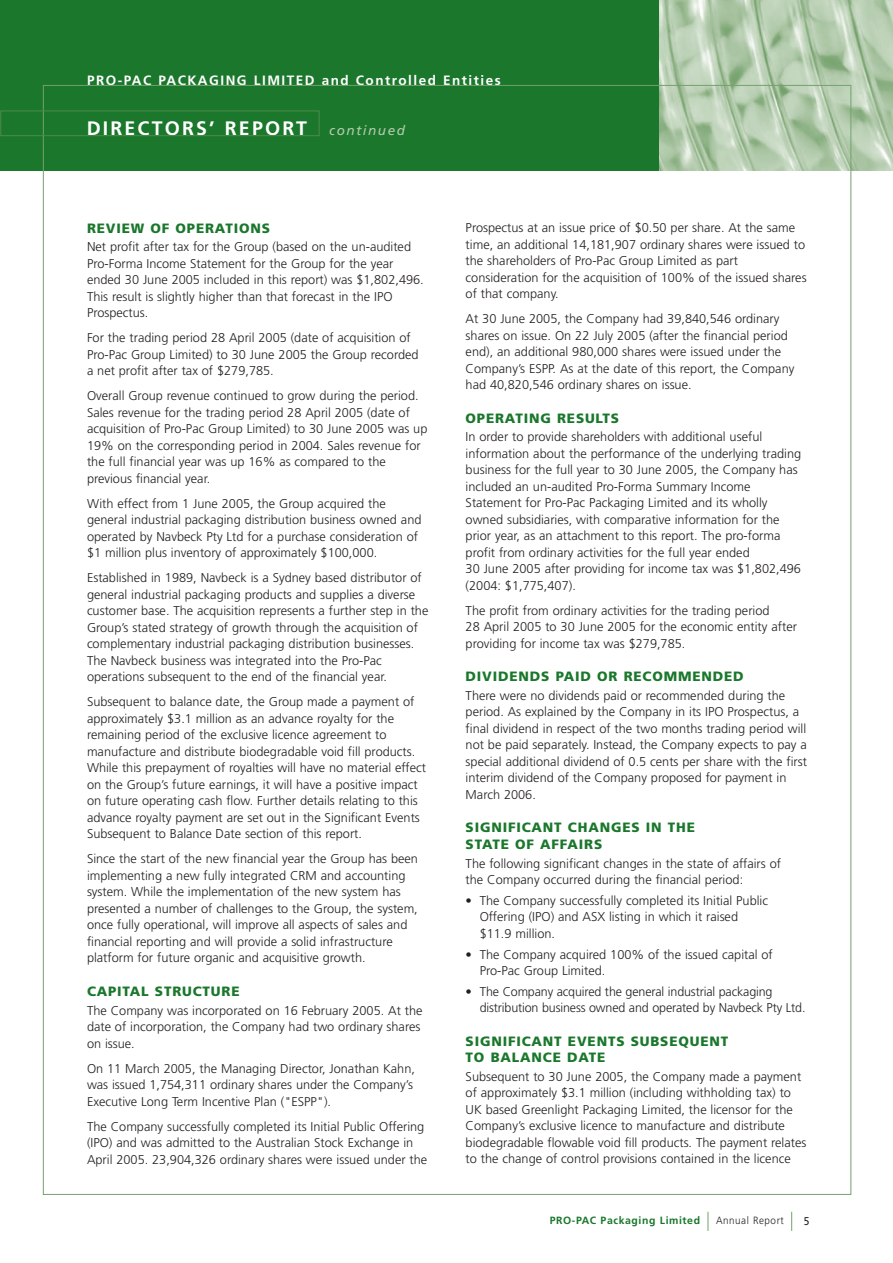
<style>
.page{position:relative;width:893px;height:1263px;background:#fff}
.page>*{position:absolute;margin:0;border:0;box-sizing:border-box;transform-origin:0 0}
.t1{font:700 19.5px "Frutiger";letter-spacing:.11em;color:#fff}
.t2{font:900 13.5px/16.5px "Frutiger";letter-spacing:.06em;color:#1a772c}
.t3{font:700 13.5px "Frutiger";letter-spacing:.11em;color:#fff}
.t4{font:300 12.75px/16.5px "Frutiger";color:#231f20}
.t5{font:11.25px "Frutiger";color:#231f20;scale:.9 1}
.t6{font:700 10.5px "Frutiger";letter-spacing:.055em;color:#1a772c}
.t7{font:300 10.5px "Frutiger";letter-spacing:.055em;color:#231f20;scale:.94 1}
.s1{font-weight:400;font-style:italic;font-size:13.5px;color:#b2cbad}
</style>
<div class="page">
<div style="left:0;top:0;width:892px;height:170px;background:#1a772c"></div>
<img style="left:659px;top:0;width:233px;height:170px">
<div style="left:0;top:111px;width:319px;height:25px;border:1px solid #4d8b49"></div>
<svg style="left:707px;top:1212px;width:1px;height:19px"></svg>
<svg style="left:791px;top:1212px;width:1px;height:19px"></svg>
<p class="t3" style="left:87px;top:75px;width:415px">PRO-PAC PACKAGING LIMITED and Controlled Entities</p>
<h1 class="t1" style="left:87px;top:121px;width:320px">DIRECTORS’ REPORT <span class="s1">continued</span></h1>
<p class="t2" style="left:87px;top:221px;width:184px">REVIEW OF OPERATIONS</p>
<p class="t4" style="left:87px;top:240px;width:338px">Net profit after tax for the Group (based on the un-audited Pro-Forma Income Statement for the Group for the year ended 30 June 2005 included in this report) was $1,802,496.<br>This result is slightly higher than that forecast in the IPO Prospectus.</p>
<p class="t4" style="left:87px;top:331px;width:333px">For the trading period 28 April 2005 (date of acquisition of<br>Pro-Pac Group Limited) to 30 June 2005 the Group recorded a net profit after tax of $279,785.</p>
<p class="t4" style="left:87px;top:389px;width:342px">Overall Group revenue continued to grow during the period.<br>Sales revenue for the trading period 28 April 2005 (date of acquisition of Pro-Pac Group Limited) to 30 June 2005 was up 19% on the corresponding period in 2004. Sales revenue for the full financial year was up 16% as compared to the previous financial year.</p>
<p class="t4" style="left:87px;top:496px;width:336px">With effect from 1 June 2005, the Group acquired the general industrial packaging distribution business owned and operated by Navbeck Pty Ltd for a purchase consideration of $1 million plus inventory of approximately $100,000.</p>
<p class="t4" style="left:87px;top:571px;width:343px">Established in 1989, Navbeck is a Sydney based distributor of general industrial packaging products and supplies a diverse customer base. The acquisition represents a further step in the Group’s stated strategy of growth through the acquisition of complementary industrial packaging distribution businesses.<br>The Navbeck business was integrated into the Pro-Pac operations subsequent to the end of the financial year.</p>
<p class="t4" style="left:87px;top:695px;width:340px">Subsequent to balance date, the Group made a payment of approximately $3.1 million as an advance royalty for the remaining period of the exclusive licence agreement to manufacture and distribute biodegradable void fill products.<br>While this prepayment of royalties will have no material effect on the Group’s future earnings, it will have a positive impact on future operating cash flow. Further details relating to this advance royalty payment are set out in the Significant Events Subsequent to Balance Date section of this report.</p>
<p class="t4" style="left:87px;top:852px;width:332px">Since the start of the new financial year the Group has been implementing a new fully integrated CRM and accounting system. While the implementation of the new system has presented a number of challenges to the Group, the system, once fully operational, will improve all aspects of sales and financial reporting and will provide a solid infrastructure platform for future organic and acquisitive growth.</p>
<p class="t2" style="left:87px;top:984px;width:154px">CAPITAL STRUCTURE</p>
<p class="t4" style="left:87px;top:1003px;width:337px">The Company was incorporated on 16 February 2005. At the date of incorporation, the Company had two ordinary shares on issue.</p>
<p class="t4" style="left:87px;top:1061px;width:329px">On 11 March 2005, the Managing Director, Jonathan Kahn, was issued 1,754,311 ordinary shares under the Company’s<br>Executive Long Term Incentive Plan ("ESPP").</p>
<p class="t4" style="left:87px;top:1119px;width:342px">The Company successfully completed its Initial Public Offering (IPO) and was admitted to the Australian Stock Exchange in<br>April 2005. 23,904,326 ordinary shares were issued under the</p>
<p class="t4" style="left:465px;top:220px;width:342px">Prospectus at an issue price of $0.50 per share. At the same time, an additional 14,181,907 ordinary shares were issued to the shareholders of Pro-Pac Group Limited as part consideration for the acquisition of 100% of the issued shares of that company.</p>
<p class="t4" style="left:465px;top:311px;width:330px">At 30 June 2005, the Company had 39,840,546 ordinary shares on issue. On 22 July 2005 (after the financial period end), an additional 980,000 shares were issued under the Company’s ESPP. As at the date of this report, the Company had 40,820,546 ordinary shares on issue.</p>
<p class="t2" style="left:465px;top:411px;width:155px">OPERATING RESULTS</p>
<p class="t4" style="left:465px;top:430px;width:337px">In order to provide shareholders with additional useful information about the performance of the underlying trading business for the full year to 30 June 2005, the Company has included an un-audited Pro-Forma Summary Income Statement for Pro-Pac Packaging Limited and its wholly owned subsidiaries, with comparative information for the prior year, as an attachment to this report. The pro-forma profit from ordinary activities for the full year ended<br>30 June 2005 after providing for income tax was $1,802,496 (2004: $1,775,407).</p>
<p class="t4" style="left:465px;top:603px;width:333px">The profit from ordinary activities for the trading period<br>28 April 2005 to 30 June 2005 for the economic entity after providing for income tax was $279,785.</p>
<p class="t2" style="left:465px;top:669px;width:280px">DIVIDENDS PAID OR RECOMMENDED</p>
<p class="t4" style="left:465px;top:688px;width:343px">There were no dividends paid or recommended during the period. As explained by the Company in its IPO Prospectus, a final dividend in respect of the two months trading period will not be paid separately. Instead, the Company expects to pay a special additional dividend of 0.5 cents per share with the first interim dividend of the Company proposed for payment in March 2006.</p>
<p class="t2" style="left:465px;top:821px;width:231px">SIGNIFICANT CHANGES IN THE<br>STATE OF AFFAIRS</p>
<p class="t4" style="left:465px;top:856px;width:317px">The following significant changes in the state of affairs of the Company occurred during the financial period:</p>
<p class="t4" style="left:479px;top:893px;width:290px;text-indent:-14px">• The Company successfully completed its Initial Public<br>Offering (IPO) and ASX listing in which it raised $11.9 million.</p>
<p class="t4" style="left:479px;top:947px;width:295px;text-indent:-14px">• The Company acquired 100% of the issued capital of<br>Pro-Pac Group Limited.</p>
<p class="t4" style="left:479px;top:984px;width:327px;text-indent:-14px">• The Company acquired the general industrial packaging distribution business owned and operated by Navbeck Pty Ltd.</p>
<p class="t2" style="left:465px;top:1034px;width:264px">SIGNIFICANT EVENTS SUBSEQUENT<br>TO BALANCE DATE</p>
<p class="t4" style="left:465px;top:1069px;width:342px">Subsequent to 30 June 2005, the Company made a payment of approximately $3.1 million (including withholding tax) to UK based Greenlight Packaging Limited, the licensor for the Company’s exclusive licence to manufacture and distribute biodegradable flowable void fill products. The payment relates to the change of control provisions contained in the licence</p>
<p class="t6" style="left:549px;top:1217px;width:152px">PRO-PAC Packaging Limited</p>
<p class="t7" style="left:716px;top:1217px;width:74px">Annual Report</p>
<p class="t5" style="left:803px;top:1216px;width:8px">5</p>
</div>
